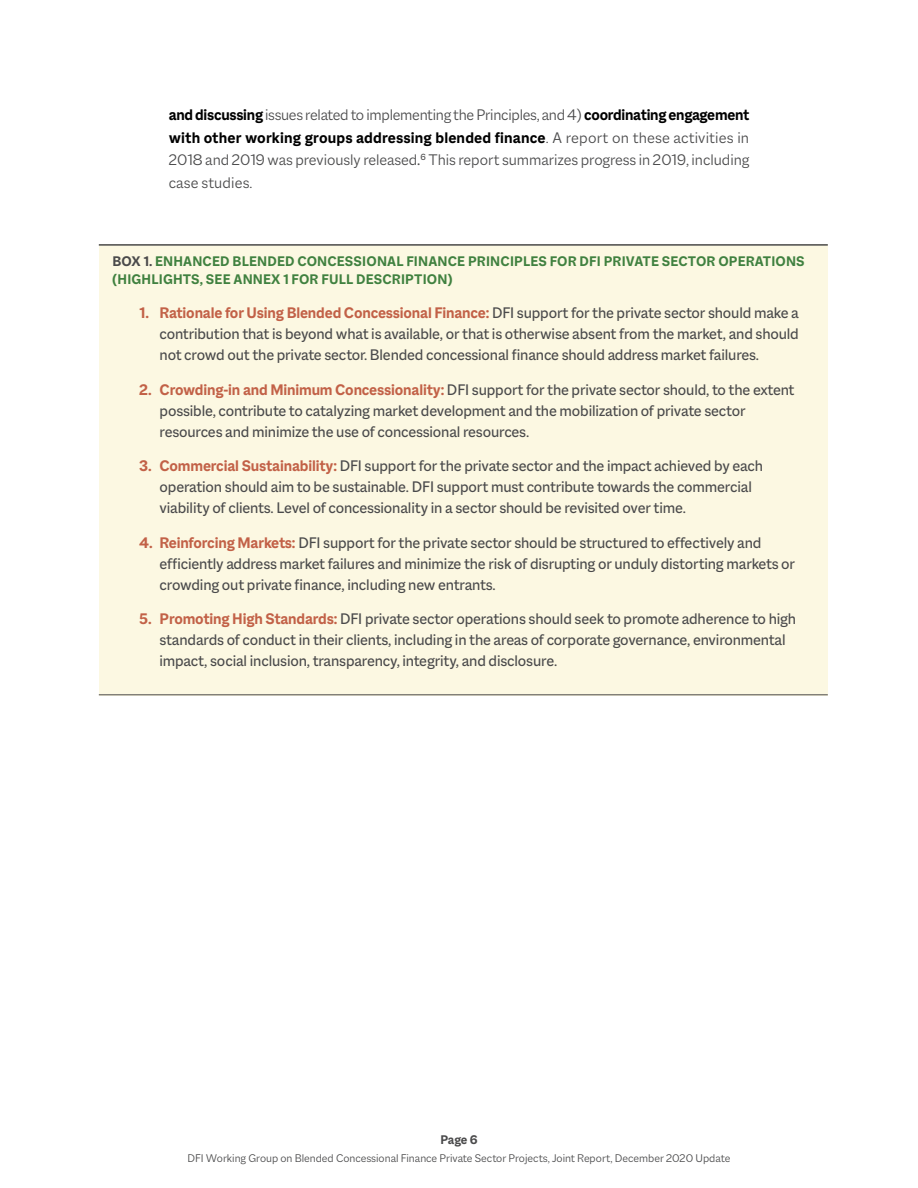
<style>
.page{position:relative;width:918px;height:1188px;background:#fff}
.page>*{position:absolute;margin:0;border:0;box-sizing:border-box;transform-origin:0 0}
.Bullets_1{font:16.5px/21px "Macklin Sans";letter-spacing:-.01em;color:#4a4a4b}
.Body{font:300 16.5px/22.5px "Macklin Sans";color:#4a4a4b;text-align:justify}
.Figure_title{font:700 15px/18px "Macklin Sans";letter-spacing:.01em;color:#408140}
.t1{font:700 13.5px "Macklin Sans";color:#4a4a4b}
.t2{font:300 12px "Macklin Sans";color:#4a4a4b}
.s1{font-weight:700;color:#000}
.s2{font-weight:400}
.s3{color:#4a4a4b}
.s4{font-weight:700;color:#c26147}
</style>
<div class="page">
<div style="left:99px;top:244px;width:729px;height:451px;background:#fcf8e2"></div>
<hr style="left:99px;top:244px;width:729px;height:2px;background:#4a4a4b">
<hr style="left:99px;top:694px;width:729px;height:1px;background:#4a4a4b">
<p class="Body" style="left:169px;top:103px;width:582px"><span class="s1">and discussing</span> issues related to implementing the Principles, and 4) <span class="s1">coordinating engagement with other working groups addressing blended finance</span>. A report on these activities in 2018 and 2019 was previously released<span class="s2">.</span><sup>6</sup> This report summarizes progress in 2019, including case studies.</p>
<p class="Figure_title" style="left:112px;top:252px;width:694px"><span class="s3">BOX 1.</span> ENHANCED BLENDED CONCESSIONAL FINANCE PRINCIPLES FOR DFI PRIVATE SECTOR OPERATIONS (HIGHLIGHTS, SEE ANNEX 1 FOR FULL DESCRIPTION)</p>
<p class="Bullets_1" style="left:160px;top:302px;width:641px;text-align:justify;text-indent:-20px"><span class="s4">1. Rationale for Using Blended Concessional Finance:</span> DFI support for the private sector should make a contribution that is beyond what is available, or that is otherwise absent from the market, and should not crowd out the private sector. Blended concessional finance should address market failures.</p>
<p class="Bullets_1" style="left:160px;top:379px;width:636px;text-indent:-20px"><span class="s4">2. Crowding-in and Minimum Concessionality:</span> DFI support for the private sector should, to the extent possible, contribute to catalyzing market development and the mobilization of private sector resources and minimize the use of concessional resources.</p>
<p class="Bullets_1" style="left:160px;top:455px;width:605px;text-indent:-20px"><span class="s4">3. Commercial Sustainability:</span> DFI support for the private sector and the impact achieved by each operation should aim to be sustainable. DFI support must contribute towards the commercial viability of clients. Level of concessionality in a sector should be revisited over time.</p>
<p class="Bullets_1" style="left:160px;top:532px;width:637px;text-indent:-20px"><span class="s4">4. Reinforcing Markets:</span> DFI support for the private sector should be structured to effectively and efficiently address market failures and minimize the risk of disrupting or unduly distorting markets or crowding out private finance, including new entrants.</p>
<p class="Bullets_1" style="left:160px;top:608px;width:638px;text-indent:-20px"><span class="s4">5. Promoting High Standards:</span> DFI private sector operations should seek to promote adherence to high standards of conduct in their clients, including in the areas of corporate governance, environmental impact, social inclusion, transparency, integrity, and disclosure.</p>
<p class="t1" style="left:440px;top:1132px;width:39px">Page 6</p>
<p class="t2" style="left:188px;top:1151px;width:544px">DFI Working Group on Blended Concessional Finance Private Sector Projects, Joint Report, December 2020 Update</p>
</div>
